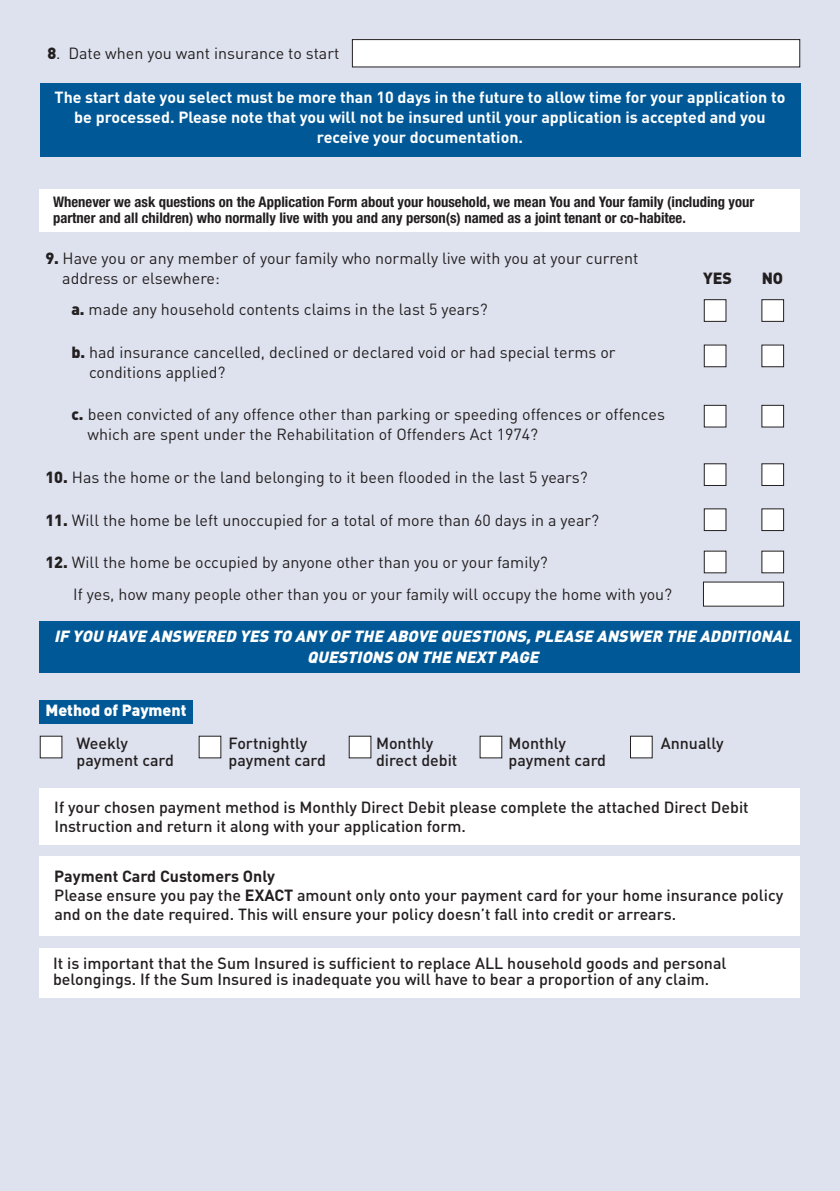
<style>
.page{position:relative;width:840px;height:1191px;background:#fff}
.page>*{position:absolute;margin:0;border:0;box-sizing:border-box;transform-origin:0 0}
.t1{font:16px/20px "DIN";color:#231f20}
.t2{font:500 16px/19px "DIN";color:#231f20}
.t3{font:700 16px/20px "DIN";color:#fff;text-align:center}
.t4{font:italic 900 16px/20px "DIN";color:#fff;text-align:center}
.t5{font:900 16px "DIN";color:#fff}
.t6{font:900 16px "DIN";color:#231f20}
.t7{font:700 condensed 14.6px/16px "Helvetica Neue LT Std";color:#231f20}
.s1{font-weight:900}
.s2{font-weight:700}
</style>
<div class="page">
<div style="left:0;top:0;width:839px;height:1191px;background:#dee2ee"></div>
<div style="left:40px;top:189px;width:759px;height:42px;background:#fff"></div>
<div style="left:40px;top:948px;width:759px;height:50px;background:#fff"></div>
<div style="left:40px;top:621px;width:759px;height:51px;background:#005996"></div>
<div style="left:703px;top:300px;width:22px;height:21px;background:#fff"></div>
<div style="left:703px;top:299px;width:23px;height:23px;border:1px solid #231f20"></div>
<div style="left:761px;top:300px;width:22px;height:21px;background:#fff"></div>
<div style="left:761px;top:299px;width:22px;height:23px;border:1px solid #231f20"></div>
<div style="left:703px;top:345px;width:22px;height:22px;background:#fff"></div>
<div style="left:703px;top:344px;width:23px;height:23px;border:1px solid #231f20"></div>
<div style="left:761px;top:345px;width:22px;height:22px;background:#fff"></div>
<div style="left:703px;top:405px;width:22px;height:22px;background:#fff"></div>
<div style="left:703px;top:405px;width:23px;height:22px;border:1px solid #231f20"></div>
<div style="left:761px;top:405px;width:22px;height:22px;background:#fff"></div>
<div style="left:703px;top:464px;width:22px;height:21px;background:#fff"></div>
<div style="left:703px;top:463px;width:23px;height:23px;border:1px solid #231f20"></div>
<div style="left:761px;top:464px;width:22px;height:21px;background:#fff"></div>
<div style="left:761px;top:463px;width:22px;height:23px;border:1px solid #231f20"></div>
<div style="left:703px;top:509px;width:22px;height:21px;background:#fff"></div>
<div style="left:703px;top:508px;width:23px;height:23px;border:1px solid #231f20"></div>
<div style="left:761px;top:509px;width:22px;height:21px;background:#fff"></div>
<div style="left:703px;top:551px;width:22px;height:22px;background:#fff"></div>
<div style="left:761px;top:551px;width:22px;height:22px;background:#fff"></div>
<div style="left:703px;top:582px;width:80px;height:24px;background:#fff"></div>
<div style="left:40px;top:736px;width:22px;height:22px;background:#fff"></div>
<div style="left:199px;top:736px;width:22px;height:22px;background:#fff"></div>
<div style="left:349px;top:736px;width:22px;height:22px;background:#fff"></div>
<div style="left:480px;top:736px;width:21px;height:22px;background:#fff"></div>
<div style="left:630px;top:736px;width:21px;height:22px;background:#fff"></div>
<div style="left:40px;top:701px;width:153px;height:23px;background:#005996"></div>
<div style="left:40px;top:788px;width:759px;height:57px;background:#fff"></div>
<div style="left:40px;top:856px;width:759px;height:80px;background:#fff"></div>
<div style="left:352px;top:40px;width:447px;height:27px;background:#fff"></div>
<div style="left:351px;top:39px;width:448px;height:28px;border:1px solid #231f20"></div>
<div style="left:40px;top:83px;width:759px;height:74px;background:#005996"></div>
<p class="t1" style="left:47px;top:45px;width:293px"><span class="s1">8</span>. Date when you want insurance to start</p>
<p class="t3" style="left:54px;top:89px;width:732px">The start date you select must be more than 10 days in the future to allow time for your application to be processed. Please note that you will not be insured until your application is accepted and you receive your documentation.</p>
<p class="t7" style="left:53px;top:195px;width:702px">Whenever we ask questions on the Application Form about your household, we mean You and Your family (including your partner and all children) who normally live with you and any person(s) named as a joint tenant or co-habitee.</p>
<p class="t1" style="left:62px;top:250px;width:577px;text-indent:-17px"><span class="s1">9.</span> Have you or any member of your family who normally live with you at your current address or elsewhere:</p>
<p class="t6" style="left:702px;top:272px;width:30px">YES</p>
<p class="t6" style="left:761px;top:272px;width:23px">NO</p>
<p class="t1" style="left:71px;top:301px;width:417px"><span class="s1">a.</span> made any household contents claims in the last 5 years?</p>
<p class="t1" style="left:89px;top:344px;width:528px;text-indent:-18px"><span class="s1">b.</span> had insurance cancelled, declined or declared void or had special terms or conditions applied?</p>
<p class="t1" style="left:87px;top:406px;width:578px;text-indent:-16px"><span class="s1">c.</span> been convicted of any offence other than parking or speeding offences or offences which are spent under the Rehabilitation of Offenders Act 1974?</p>
<p class="t1" style="left:45px;top:469px;width:543px"><span class="s1">10.</span> Has the home or the land belonging to it been flooded in the last 5 years?</p>
<p class="t1" style="left:45px;top:512px;width:555px"><span class="s1">11.</span> Will the home be left unoccupied for a total of more than 60 days in a year?</p>
<p class="t1" style="left:73px;top:549px;width:600px;line-height:31.4px;text-indent:-28px"><span class="s1">12.</span> Will the home be occupied by anyone other than you or your family?<br>If yes, how many people other than you or your family will occupy the home with you?</p>
<p class="t4" style="left:54px;top:627px;width:741px">IF YOU HAVE ANSWERED YES TO ANY OF THE ABOVE QUESTIONS,PLEASE ANSWER THE ADDITIONAL<br>QUESTIONS ON THE NEXT PAGE</p>
<p class="t5" style="left:45px;top:704px;width:143px">Method of Payment</p>
<p class="t2" style="left:76px;top:735px;width:53px">Weekly</p>
<p class="t2" style="left:228px;top:735px;width:80px">Fortnightly</p>
<p class="t2" style="left:376px;top:735px;width:59px">Monthly</p>
<p class="t2" style="left:508px;top:735px;width:59px">Monthly</p>
<p class="t2" style="left:660px;top:735px;width:64px">Annually</p>
<p class="t2" style="left:76px;top:752px;width:99px">payment card</p>
<p class="t2" style="left:228px;top:752px;width:99px">payment card</p>
<p class="t2" style="left:376px;top:752px;width:83px">direct debit</p>
<p class="t2" style="left:508px;top:752px;width:99px">payment card</p>
<p class="t2" style="left:54px;top:800px;width:695px">If your chosen payment method is Monthly Direct Debit please complete the attached Direct Debit<br>Instruction and return it along with your application form.</p>
<p class="t2" style="left:54px;top:868px;width:730px"><span class="s2">Payment Card Customers Only<br></span>Please ensure you pay the <span class="s2">EXACT</span> amount only onto your payment card for your home insurance policy and on the date required. This will ensure your policy doesn’t fall into credit or arrears.</p>
<p class="t2" style="left:53px;top:957px;width:674px;line-height:16px">It is important that the Sum Insured is sufficient to replace ALL household goods and personal belongings. If the Sum Insured is inadequate you will have to bear a proportion of any claim.</p>
</div>
